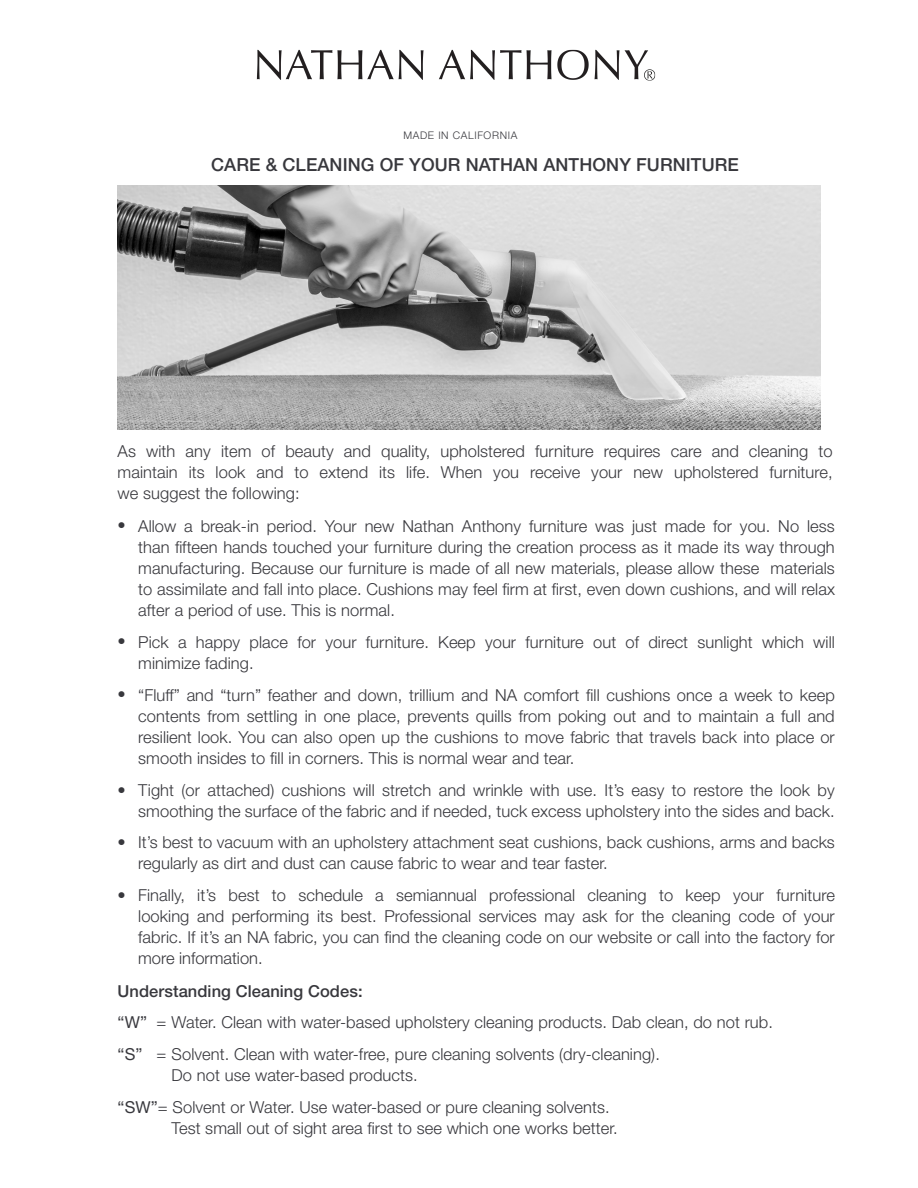
<style>
.page{position:relative;width:918px;height:1188px;background:#fff}
.page>*{position:absolute;margin:0;border:0;box-sizing:border-box;transform-origin:0 0}
.t1{font:500 18px "Helvetica Neue LT Std";letter-spacing:.005em;color:#38383d}
.t2{font:300 16.5px/21px "Helvetica Neue LT Std";letter-spacing:.005em;color:#38383d}
.t3{font:500 16.5px "Helvetica Neue LT Std";letter-spacing:.005em;color:#38383d}
.t4{font:300 10.5px "Helvetica Neue LT Std";letter-spacing:.06em;color:#38383d}
.s1{font-weight:400}
</style>
<div class="page">
<img style="left:118px;top:185px;width:703px;height:244px">
<img style="left:256px;top:49px;width:400px;height:32px">
<p class="t4" style="left:404px;top:128px;width:115px">MADE IN CALIFORNIA</p>
<p class="t1" style="left:211px;top:154px;width:529px">CARE &amp; CLEANING OF YOUR NATHAN ANTHONY FURNITURE</p>
<p class="t2" style="left:118px;top:440px;width:717px;text-align:justify">As with any item of beauty and quality, upholstered furniture requires care and cleaning to maintain its look and to extend its life. When you receive your new upholstered furniture, we suggest the following:</p>
<p class="t2" style="left:118px;top:514px;width:10px">•</p>
<p class="t2" style="left:138px;top:515px;width:698px;text-align:justify">Allow a break-in period. Your new Nathan Anthony furniture was just made for you. No less than fifteen hands touched your furniture during the creation process as it made its way through manufacturing. Because our furniture is made of all new materials, please allow these materials to assimilate and fall into place. Cushions may feel firm at first, even down cushions, and will relax after a period of use. This is normal.</p>
<p class="t2" style="left:138px;top:631px;width:698px">Pick a happy place for your furniture. Keep your furniture out of direct sunlight which will minimize fading.</p>
<p class="t2" style="left:138px;top:684px;width:698px;text-align:justify">“Fluff” and “turn” feather and down, trillium and NA comfort fill cushions once a week to keep contents from settling in one place, prevents quills from poking out and to maintain a full and resilient look. You can also open up the cushions to move fabric that travels back into place or smooth insides to fill in corners. This is normal wear and tear.</p>
<p class="t2" style="left:138px;top:779px;width:698px">Tight (or attached) cushions will stretch and wrinkle with use. It’s easy to restore the look by smoothing the surface of the fabric and if needed, tuck excess upholstery into the sides and back.</p>
<p class="t2" style="left:138px;top:832px;width:698px">It’s best to vacuum with an upholstery attachment seat cushions, back cushions, arms and backs regularly as dirt and dust can cause fabric to wear and tear faster.</p>
<p class="t2" style="left:138px;top:884px;width:698px;text-align:justify">Finally, it’s best to schedule a semiannual professional cleaning to keep your furniture looking and performing its best. Professional services may ask for the cleaning code of your fabric. If it’s an NA fabric, you can find the cleaning code on our website or call into the factory for more information.</p>
<p class="t3" style="left:118px;top:632px;width:10px">•</p>
<p class="t3" style="left:118px;top:685px;width:10px">•</p>
<p class="t3" style="left:118px;top:780px;width:10px">•</p>
<p class="t3" style="left:118px;top:833px;width:10px">•</p>
<p class="t3" style="left:118px;top:886px;width:10px">•</p>
<p class="t3" style="left:118px;top:981px;width:246px">Understanding Cleaning Codes:</p>
<p class="t2" style="left:118px;top:1012px;width:657px"><span class="s1">“W”</span> = Water. Clean with water-based upholstery cleaning products. Dab clean, do not rub.</p>
<p class="t2" style="left:172px;top:1043px;width:490px;text-indent:-54px"><span class="s1">“S”</span> = Solvent. Clean with water-free, pure cleaning solvents (dry-cleaning).<br>Do not use water-based products.</p>
<p class="t2" style="left:172px;top:1096px;width:448px;text-indent:-54px"><span class="s1">“SW”</span>= Solvent or Water. Use water-based or pure cleaning solvents.<br>Test small out of sight area first to see which one works better.</p>
</div>
